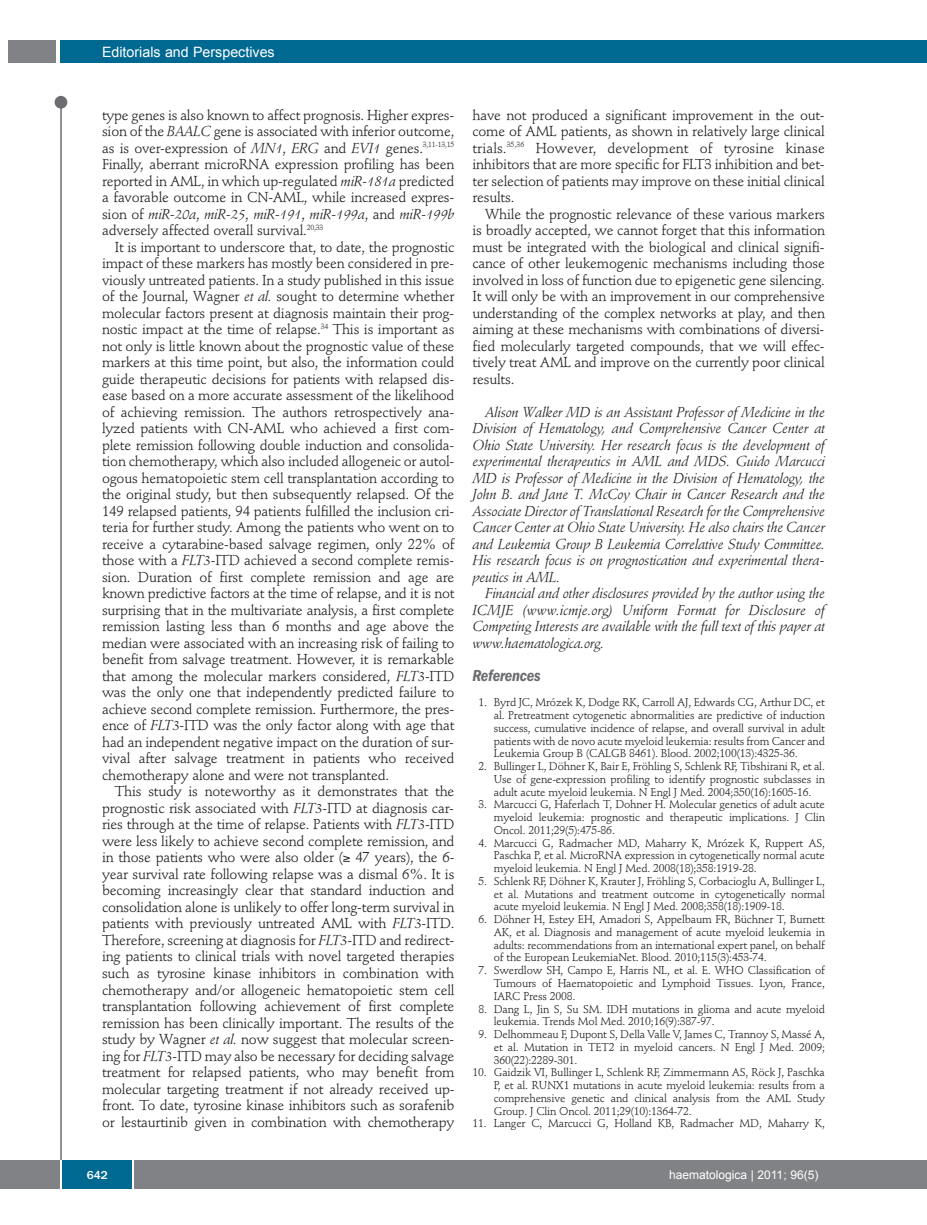
<style>
.page{position:relative;width:927px;height:1225px;background:#fff}
.page>*{position:absolute;margin:0;border:0;box-sizing:border-box;transform-origin:0 0}
.t1{font:italic 600 condensed 16.5px "Franklin Gothic";letter-spacing:-.015em;color:#6c6d70}
.t2{font:14.25px/16.5px "Stempel Schneidler";letter-spacing:-.015em;color:#231f20;text-align:justify}
.t3{font:italic 14.25px/16.5px "Stempel Schneidler";letter-spacing:-.015em;color:#231f20;text-align:justify}
.t4{font:14.25px "Arial";color:#fff}
.t5{font:12px "Arial";color:#fff}
.t6{font:500 12px "Franklin Gothic";color:#fff}
.t7{font:11.25px/12.8px "Stempel Schneidler";letter-spacing:-.015em;color:#231f20;text-align:justify}
.s1{font-style:italic}
</style>
<div class="page">
<div style="left:911px;top:40px;width:16px;height:22px;background:#006991"></div>
<div style="left:910px;top:1160px;width:17px;height:28px;background:#808285"></div>
<div style="left:60px;top:40px;width:852px;height:22px;background:#006991"></div>
<div style="left:9px;top:40px;width:47px;height:22px;background:#808285"></div>
<div style="left:0;top:1160px;width:911px;height:28px;background:#808285"></div>
<div style="left:62px;top:1160px;width:71px;height:28px;background:#006991"></div>
<hr style="left:60px;top:1160px;width:2px;height:28px;background:#fff">
<svg style="left:133px;top:1160px;width:1px;height:28px"></svg>
<div style="left:55px;top:96px;width:12px;height:13px;background:#6c6d70;border-radius:50%"></div>
<hr style="left:60px;top:99px;width:2px;height:1061px;background:#6c6d70">
<p class="t4" style="left:102px;top:44px;width:174px">Editorials and Perspectives</p>
<p class="t2" style="left:102px;top:108px;width:354px">type genes is also known to affect prognosis. Higher expres&shy;sion of the <span class="s1">BAALC</span> gene is associated with inferior outcome, as is over-expression of <span class="s1">MN1</span>, <span class="s1">ERG</span> and <span class="s1">EVI1</span> genes.<sup>3,11-13,15<br></sup>Finally, aberrant microRNA expression profiling has been reported in AML, in which up-regulated <span class="s1">miR-181a</span> predicted a favorable outcome in CN-AML, while increased expres&shy;sion of <span class="s1">miR-20a</span>, <span class="s1">miR-25</span>, <span class="s1">miR-191</span>, <span class="s1">miR-199a</span>, and <span class="s1">miR-199b </span>adversely affected overall survival.<sup>20,33</sup></p>
<p class="t2" style="left:102px;top:240px;width:354px;text-indent:13px">It is important to underscore that, to date, the prognostic impact of these markers has mostly been considered in pre&shy;viously untreated patients. In a study published in this issue of the Journal, Wagner <span class="s1">et al.</span> sought to determine whether molecular factors present at diagnosis maintain their prog&shy;nostic impact at the time of relapse.<sup>34</sup> This is important as not only is little known about the prognostic value of these markers at this time point, but also, the information could guide therapeutic decisions for patients with relapsed dis&shy;ease based on a more accurate assessment of the likelihood of achieving remission. The authors retrospectively ana&shy;lyzed patients with CN-AML who achieved a first com&shy;plete remission following double induction and consolida&shy;tion chemotherapy, which also included allogeneic or autol&shy;ogous hematopoietic stem cell transplantation according to the original study, but then subsequently relapsed. Of the 149 relapsed patients, 94 patients fulfilled the inclusion cri&shy;teria for further study. Among the patients who went on to receive a cytarabine-based salvage regimen, only 22% of those with a <span class="s1">FLT3</span>-ITD achieved a second complete remis&shy;sion. Duration of first complete remission and age are known predictive factors at the time of relapse, and it is not surprising that in the multivariate analysis, a first complete remission lasting less than 6 months and age above the median were associated with an increasing risk of failing to benefit from salvage treatment. However, it is remarkable that among the molecular markers considered, <span class="s1">FLT3</span>-ITD was the only one that independently predicted failure to achieve second complete remission. Furthermore, the pres&shy;ence of <span class="s1">FLT3</span>-ITD was the only factor along with age that had an independent negative impact on the duration of sur&shy;vival after salvage treatment in patients who received chemotherapy alone and were not transplanted.</p>
<p class="t2" style="left:102px;top:784px;width:354px;text-indent:13px">This study is noteworthy as it demonstrates that the prognostic risk associated with <span class="s1">FLT3</span>-ITD at diagnosis car&shy;ries through at the time of relapse. Patients with <span class="s1">FLT3</span>-ITD were less likely to achieve second complete remission, and in those patients who were also older (≥ 47 years), the 6- year survival rate following relapse was a dismal 6%. It is becoming increasingly clear that standard induction and consolidation alone is unlikely to offer long-term survival in patients with previously untreated AML with <span class="s1">FLT3</span>-ITD.<br>Therefore, screening at diagnosis for <span class="s1">FLT3</span>-ITD and redirect&shy;ing patients to clinical trials with novel targeted therapies such as tyrosine kinase inhibitors in combination with chemotherapy and/or allogeneic hematopoietic stem cell transplantation following achievement of first complete remission has been clinically important. The results of the study by Wagner <span class="s1">et al.</span> now suggest that molecular screen&shy;ing for <span class="s1">FLT3-</span>ITD may also be necessary for deciding salvage treatment for relapsed patients, who may benefit from molecular targeting treatment if not already received up&shy;front. To date, tyrosine kinase inhibitors such as sorafenib or lestaurtinib given in combination with chemotherapy</p>
<p class="t2" style="left:472px;top:108px;width:354px">have not produced a significant improvement in the out&shy;come of AML patients, as shown in relatively large clinical trials.<sup>35,36</sup> However, development of tyrosine kinase inhibitors that are more specific for FLT3 inhibition and bet&shy;ter selection of patients may improve on these initial clinical results.</p>
<p class="t2" style="left:472px;top:207px;width:354px;text-indent:13px">While the prognostic relevance of these various markers is broadly accepted, we cannot forget that this information must be integrated with the biological and clinical signifi&shy;cance of other leukemogenic mechanisms including those involved in loss of function due to epigenetic gene silencing.<br>It will only be with an improvement in our comprehensive understanding of the complex networks at play, and then aiming at these mechanisms with combinations of diversi&shy;fied molecularly targeted compounds, that we will effec&shy;tively treat AML and improve on the currently poor clinical results.</p>
<p class="t3" style="left:472px;top:405px;width:354px;text-indent:13px">Alison Walker MD is an Assistant Professor of Medicine in the Division of Hematology, and Comprehensive Cancer Center at Ohio State University. Her research focus is the development of experimental therapeutics in AML and MDS. Guido Marcucci MD is Professor of Medicine in the Division of Hematology, the John B. and Jane T. McCoy Chair in Cancer Research and the Associate Director of Translational Research for the Comprehensive Cancer Center at Ohio State University. He also chairs the Cancer and Leukemia Group B Leukemia Correlative Study Committee.<br>His research focus is on prognostication and experimental thera&shy;peutics in AML.</p>
<p class="t3" style="left:472px;top:586px;width:354px;text-indent:13px">Financial and other disclosures provided by the author using the ICMJE (www.icmje.org) Uniform Format for Disclosure of Competing Interests are available with the full text of this paper at www.haematologica.org.</p>
<p class="t1" style="left:472px;top:669px;width:70px">References</p>
<p class="t7" style="left:494px;top:697px;width:333px;text-indent:-15px">1. Byrd JC, Mrózek K, Dodge RK, Carroll AJ, Edwards CG, Arthur DC, et al. Pretreatment cytogenetic abnormalities are predictive of induction success, cumulative incidence of relapse, and overall survival in adult patients with de novo acute myeloid leukemia: results from Cancer and Leukemia Group B (CALGB 8461). Blood. 2002;100(13):4325-36.</p>
<p class="t7" style="left:494px;top:761px;width:333px;text-indent:-15px">2. Bullinger L, Döhner K, Bair E, Fröhling S, Schlenk RF, Tibshirani R, et al.<br>Use of gene-expression profiling to identify prognostic subclasses in adult acute myeloid leukemia. N Engl J Med. 2004;350(16):1605-16.</p>
<p class="t7" style="left:494px;top:799px;width:333px;text-indent:-15px">3. Marcucci G, Haferlach T, Dohner H. Molecular genetics of adult acute myeloid leukemia: prognostic and therapeutic implications. J Clin Oncol. 2011;29(5):475-86.</p>
<p class="t7" style="left:494px;top:837px;width:333px;text-indent:-15px">4. Marcucci G, Radmacher MD, Maharry K, Mrózek K, Ruppert AS, Paschka P, et al. MicroRNA expression in cytogenetically normal acute myeloid leukemia. N Engl J Med. 2008(18);358:1919-28.</p>
<p class="t7" style="left:494px;top:876px;width:333px;text-indent:-15px">5. Schlenk RF, Döhner K, Krauter J, Fröhling S, Corbacioglu A, Bullinger L, et al. Mutations and treatment outcome in cytogenetically normal acute myeloid leukemia. N Engl J Med. 2008;358(18):1909-18.</p>
<p class="t7" style="left:494px;top:914px;width:333px;text-indent:-15px">6. Döhner H, Estey EH, Amadori S, Appelbaum FR, Büchner T, Burnett AK, et al. Diagnosis and management of acute myeloid leukemia in adults: recommendations from an international expert panel, on behalf of the European LeukemiaNet. Blood. 2010;115(3):453-74.</p>
<p class="t7" style="left:494px;top:965px;width:333px;text-indent:-15px">7. Swerdlow SH, Campo E, Harris NL, et al. E. WHO Classification of Tumours of Haematopoietic and Lymphoid Tissues. Lyon, France, IARC Press 2008.</p>
<p class="t7" style="left:494px;top:1003px;width:333px;text-indent:-15px">8. Dang L, Jin S, Su SM. IDH mutations in glioma and acute myeloid leukemia. Trends Mol Med. 2010;16(9):387-97.</p>
<p class="t7" style="left:494px;top:1029px;width:333px;text-indent:-15px">9. Delhommeau F, Dupont S, Della Valle V, James C, Trannoy S, Massé A, et al. Mutation in TET2 in myeloid cancers. N Engl J Med. 2009; 360(22):2289-301.</p>
<p class="t7" style="left:494px;top:1067px;width:333px;text-indent:-21px">10. Gaidzik VI, Bullinger L, Schlenk RF, Zimmermann AS, Röck J, Paschka P, et al. RUNX1 mutations in acute myeloid leukemia: results from a comprehensive genetic and clinical analysis from the AML Study Group. J Clin Oncol. 2011;29(10):1364-72.</p>
<p class="t7" style="left:472px;top:1118px;width:354px">11. Langer C, Marcucci G, Holland KB, Radmacher MD, Maharry K,</p>
<p class="t6" style="left:87px;top:1171px;width:23px">642</p>
<p class="t5" style="left:669px;top:1168px;width:151px">haematologica | 2011; 96(5)</p>
</div>
